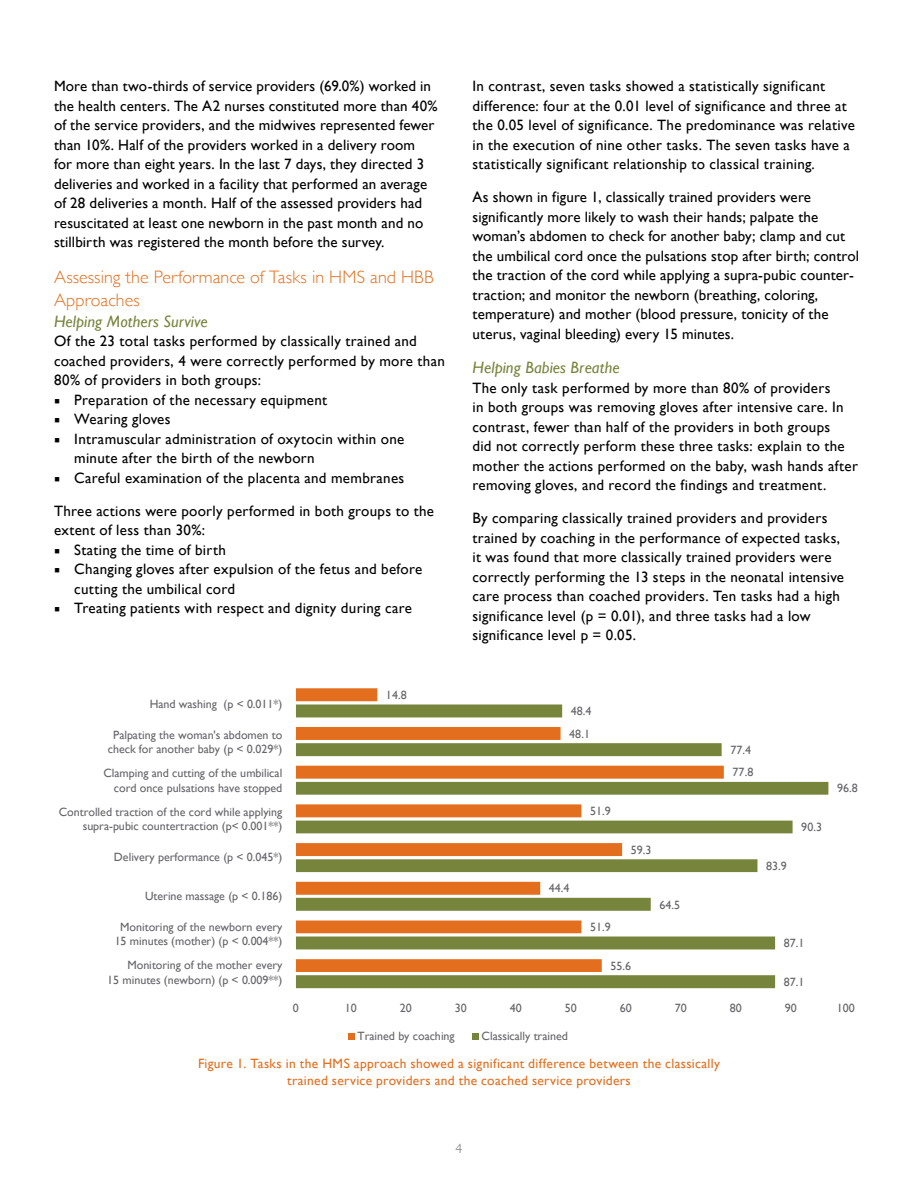
<style>
.page{position:relative;width:918px;height:1188px;background:#fff}
.page>*{position:absolute;margin:0;border:0;box-sizing:border-box;transform-origin:0 0}
.t1{font:300 18px/22.5px "Gill Sans";letter-spacing:.005em;color:#e36f1e}
.t2{font:italic 16.5px "Gill Sans";letter-spacing:.01em;color:#77843c}
.t3{font:15px/19.5px "Gill Sans";letter-spacing:.015em;color:#000}
.t4{font:13.5px/16.5px "Gill Sans";letter-spacing:.025em;color:#e36f1e;text-align:center}
.t5{font:300 13.5px "Gill Sans";color:#6e7171}
.t6{font:12px/14.4px "Gill Sans";letter-spacing:-.005em;color:#65656a;text-align:right}
.s1{font-family:"Minion Pro"}
</style>
<div class="page">
<svg style="left:349px;top:1033px;width:6px;height:6px"></svg>
<svg style="left:473px;top:1033px;width:6px;height:6px"></svg>
<svg style="left:296px;top:781px;width:532px;height:207px"></svg>
<svg style="left:296px;top:688px;width:428px;height:284px"></svg>
<p class="t3" style="left:54px;top:77px;width:385px">More than two-thirds of service providers (69.0%) worked in the health centers. The A2 nurses constituted more than 40% of the service providers, and the midwives represented fewer than 10%. Half of the providers worked in a delivery room<br>for more than eight years. In the last 7 days, they directed 3 deliveries and worked in a facility that performed an average of 28 deliveries a month. Half of the assessed providers had resuscitated at least one newborn in the past month and no stillbirth was registered the month before the survey.</p>
<p class="t1" style="left:54px;top:265px;width:381px">Assessing the Performance of Tasks in HMS and HBB<br>Approaches</p>
<p class="t2" style="left:54px;top:312px;width:155px">Helping Mothers Survive</p>
<p class="t3" style="left:54px;top:332px;width:392px">Of the 23 total tasks performed by classically trained and coached providers, 4 were correctly performed by more than<br>80% of providers in both groups:</p>
<p class="t3" style="left:54px;top:390px;width:275px"><span class="s1">■</span> Preparation of the necessary equipment</p>
<p class="t3" style="left:54px;top:410px;width:118px"><span class="s1">■</span> Wearing gloves</p>
<p class="t3" style="left:74px;top:429px;width:332px;text-indent:-20px"><span class="s1">■</span> Intramuscular administration of oxytocin within one minute after the birth of the newborn</p>
<p class="t3" style="left:54px;top:468px;width:352px"><span class="s1">■</span> Careful examination of the placenta and membranes</p>
<p class="t3" style="left:54px;top:501px;width:382px">Three actions were poorly performed in both groups to the extent of less than 30%:</p>
<p class="t3" style="left:54px;top:540px;width:173px"><span class="s1">■</span> Stating the time of birth</p>
<p class="t3" style="left:74px;top:560px;width:350px;text-indent:-20px"><span class="s1">■</span> Changing gloves after expulsion of the fetus and before cutting the umbilical cord</p>
<p class="t3" style="left:54px;top:599px;width:360px"><span class="s1">■</span> Treating patients with respect and dignity during care</p>
<p class="t6" style="left:150px;top:697px;width:134px">Hand washing (p &lt; 0.011*)</p>
<p class="t6" style="left:108px;top:728px;width:176px;text-align:center">Palpating the woman's abdomen to check for another baby (p &lt; 0.029*)</p>
<p class="t6" style="left:103px;top:766px;width:180px">Clamping and cutting of the umbilical cord once pulsations have stopped</p>
<p class="t6" style="left:59px;top:805px;width:225px">Controlled traction of the cord while applying supra-pubic countertraction (p&lt; 0.001**)</p>
<p class="t6" style="left:114px;top:850px;width:170px">Delivery performance (p &lt; 0.045*)</p>
<p class="t6" style="left:145px;top:889px;width:139px">Uterine massage (p &lt; 0.186)</p>
<p class="t6" style="left:115px;top:920px;width:169px;text-align:center">Monitoring of the newborn every<br>15 minutes (mother) (p &lt; 0.004**)</p>
<p class="t6" style="left:107px;top:958px;width:177px">Monitoring of the mother every<br>15 minutes (newborn) (p &lt; 0.009**)</p>
<p class="t6" style="left:386px;top:688px;width:22px">14.8</p>
<p class="t3" style="left:472px;top:77px;width:384px">In contrast, seven tasks showed a statistically significant difference: four at the 0.01 level of significance and three at the 0.05 level of significance. The predominance was relative in the execution of nine other tasks. The seven tasks have a statistically significant relationship to classical training.</p>
<p class="t3" style="left:472px;top:188px;width:388px">As shown in figure 1, classically trained providers were significantly more likely to wash their hands; palpate the woman’s abdomen to check for another baby; clamp and cut the umbilical cord once the pulsations stop after birth; control the traction of the cord while applying a supra-pubic counter&shy;traction; and monitor the newborn (breathing, coloring, temperature) and mother (blood pressure, tonicity of the uterus, vaginal bleeding) every 15 minutes.</p>
<p class="t2" style="left:472px;top:358px;width:149px">Helping Babies Breathe</p>
<p class="t3" style="left:472px;top:378px;width:387px">The only task performed by more than 80% of providers<br>in both groups was removing gloves after intensive care. In contrast, fewer than half of the providers in both groups<br>did not correctly perform these three tasks: explain to the mother the actions performed on the baby, wash hands after removing gloves, and record the findings and treatment.</p>
<p class="t3" style="left:472px;top:509px;width:373px">By comparing classically trained providers and providers trained by coaching in the performance of expected tasks, it was found that more classically trained providers were correctly performing the 13 steps in the neonatal intensive care process than coached providers. Ten tasks had a high significance level (p = 0.01), and three tasks had a low significance level p = 0.05.</p>
<p class="t6" style="left:571px;top:704px;width:22px">48.4</p>
<p class="t6" style="left:569px;top:727px;width:22px">48.1</p>
<p class="t6" style="left:549px;top:881px;width:22px">44.4</p>
<p class="t6" style="left:590px;top:804px;width:22px">51.9</p>
<p class="t6" style="left:631px;top:843px;width:22px">59.3</p>
<p class="t6" style="left:590px;top:920px;width:22px">51.9</p>
<p class="t6" style="left:610px;top:959px;width:22px">55.6</p>
<p class="t6" style="left:659px;top:898px;width:22px">64.5</p>
<p class="t6" style="left:730px;top:743px;width:22px">77.4</p>
<p class="t6" style="left:733px;top:765px;width:22px">77.8</p>
<p class="t6" style="left:766px;top:859px;width:22px">83.9</p>
<p class="t6" style="left:801px;top:820px;width:22px">90.3</p>
<p class="t6" style="left:837px;top:781px;width:22px">96.8</p>
<p class="t6" style="left:784px;top:936px;width:22px">87.1</p>
<p class="t6" style="left:784px;top:975px;width:22px">87.1</p>
<p class="t6" style="left:293px;top:1001px;width:8px">0</p>
<p class="t6" style="left:345px;top:1001px;width:13px">10</p>
<p class="t6" style="left:400px;top:1001px;width:13px">20</p>
<p class="t6" style="left:455px;top:1001px;width:13px">30</p>
<p class="t6" style="left:510px;top:1001px;width:13px">40</p>
<p class="t6" style="left:565px;top:1001px;width:13px">50</p>
<p class="t6" style="left:620px;top:1001px;width:13px">60</p>
<p class="t6" style="left:675px;top:1001px;width:13px">70</p>
<p class="t6" style="left:730px;top:1001px;width:13px">80</p>
<p class="t6" style="left:785px;top:1001px;width:13px">90</p>
<p class="t6" style="left:837px;top:1001px;width:20px">100</p>
<p class="t6" style="left:358px;top:1029px;width:99px">Trained by coaching</p>
<p class="t6" style="left:482px;top:1029px;width:88px">Classically trained</p>
<p class="t4" style="left:198px;top:1056px;width:524px">Figure 1. Tasks in the HMS approach showed a significant difference between the classically trained service providers and the coached service providers</p>
<p class="t5" style="left:456px;top:1137px;width:8px">4</p>
</div>
